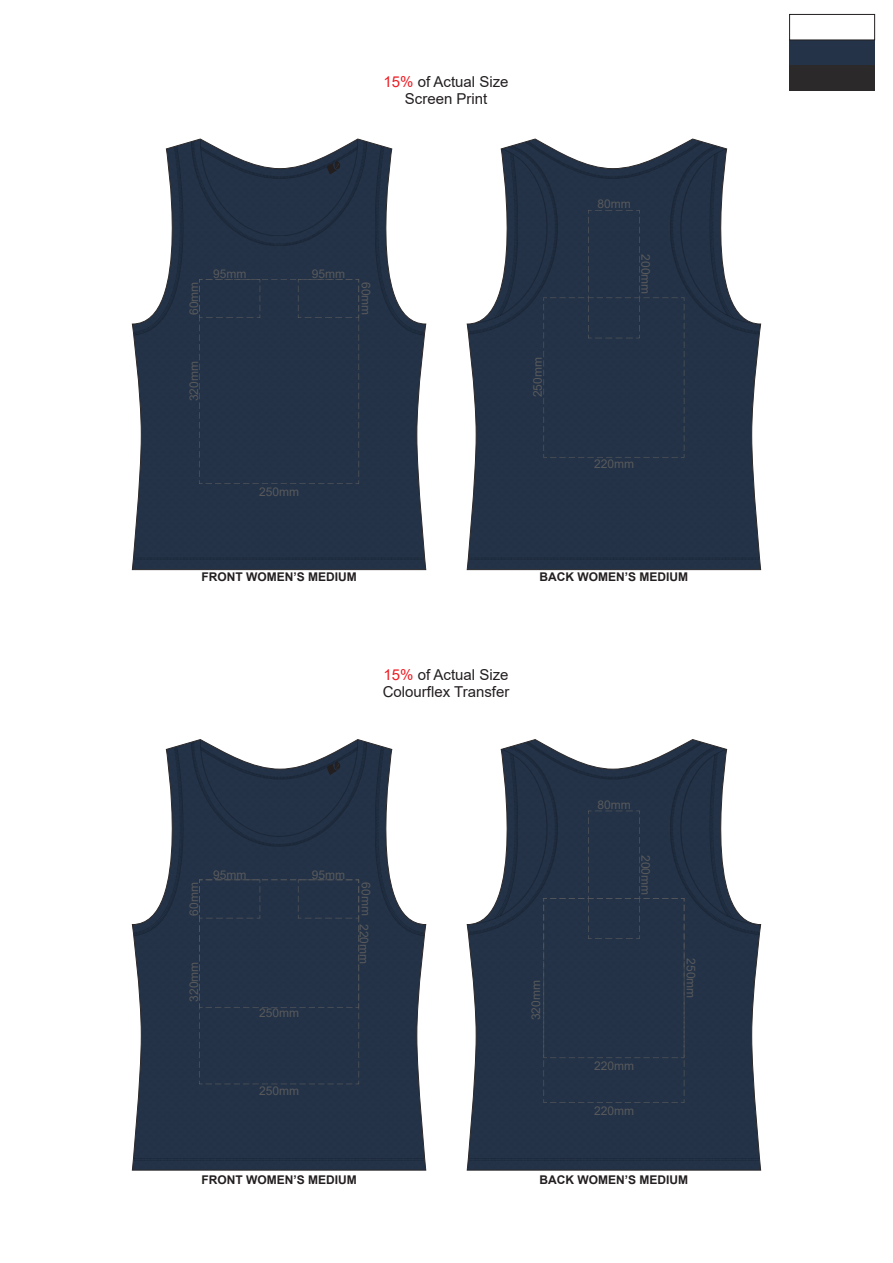
<style>
.page{position:relative;width:893px;height:1263px;background:#fff}
.page>*{position:absolute;margin:0;border:0;box-sizing:border-box;transform-origin:0 0}
.t1{font:15px/16.8px "Arial";color:#231f20;text-align:center}
.t2{font:12px "Arial";color:#58595b}
.t3{font:700 12px "Arial";color:#231f20}
.s1{color:#ed1c24}
</style>
<div class="page">
<svg style="left:132px;top:139px;width:294px;height:431px"></svg>
<div style="left:467px;top:458px;width:294px;height:112px;background:#233247"></div>
<svg style="left:467px;top:139px;width:294px;height:319px"></svg>
<svg style="left:132px;top:739px;width:294px;height:431px"></svg>
<div style="left:467px;top:1103px;width:294px;height:67px;background:#233247"></div>
<svg style="left:467px;top:739px;width:294px;height:364px"></svg>
<div style="left:199px;top:879px;width:160px;height:205px;background:#233247"></div>
<div style="left:199px;top:279px;width:160px;height:205px;background:#233247"></div>
<div style="left:790px;top:40px;width:85px;height:25px;background:#243348"></div>
<div style="left:790px;top:65px;width:85px;height:25px;background:#2c292a"></div>
<div style="left:789px;top:14px;width:86px;height:26px;background:#fff;border:1px solid #231f20"></div>
<p class="t1" style="left:384px;top:73px;width:127px"><span class="s1">15%</span> of Actual Size<br>Screen Print</p>
<p class="t2" style="left:213px;top:266px;width:35px">95mm</p>
<p class="t2" style="left:312px;top:266px;width:35px">95mm</p>
<p class="t2" style="left:186px;top:315px;width:35px;rotate:-90deg">60mm</p>
<p class="t2" style="left:374px;top:282px;width:35px;rotate:90deg">60mm</p>
<p class="t2" style="left:186px;top:401px;width:42px;rotate:-90deg">320mm</p>
<p class="t2" style="left:259px;top:483px;width:42px">250mm</p>
<p class="t3" style="left:201px;top:569px;width:157px">FRONT WOMEN’S MEDIUM</p>
<p class="t2" style="left:529px;top:397px;width:42px;rotate:-90deg">250mm</p>
<p class="t2" style="left:597px;top:195px;width:35px">80mm</p>
<p class="t2" style="left:654px;top:254px;width:42px;rotate:90deg">200mm</p>
<p class="t2" style="left:594px;top:455px;width:42px">220mm</p>
<p class="t3" style="left:540px;top:569px;width:150px">BACK WOMEN’S MEDIUM</p>
<p class="t1" style="left:383px;top:666px;width:128px;text-align:left"><span class="s1">15%</span> of Actual Size<br>Colourflex Transfer</p>
<p class="t2" style="left:213px;top:866px;width:35px">95mm</p>
<p class="t2" style="left:312px;top:866px;width:35px">95mm</p>
<p class="t2" style="left:186px;top:915px;width:35px;rotate:-90deg">60mm</p>
<p class="t2" style="left:374px;top:882px;width:35px;rotate:90deg">60mm</p>
<p class="t2" style="left:186px;top:1002px;width:42px;rotate:-90deg">320mm</p>
<p class="t2" style="left:259px;top:1004px;width:42px">250mm</p>
<p class="t2" style="left:259px;top:1082px;width:42px">250mm</p>
<p class="t2" style="left:372px;top:924px;width:42px;rotate:90deg">220mm</p>
<p class="t3" style="left:201px;top:1171px;width:157px">FRONT WOMEN’S MEDIUM</p>
<p class="t2" style="left:527px;top:1020px;width:42px;rotate:-90deg">320mm</p>
<p class="t2" style="left:597px;top:796px;width:35px">80mm</p>
<p class="t2" style="left:654px;top:855px;width:42px;rotate:90deg">200mm</p>
<p class="t2" style="left:594px;top:1057px;width:42px">220mm</p>
<p class="t2" style="left:594px;top:1102px;width:42px">220mm</p>
<p class="t2" style="left:699px;top:958px;width:42px;rotate:90deg">250mm</p>
<p class="t3" style="left:540px;top:1171px;width:150px">BACK WOMEN’S MEDIUM</p>
</div>
